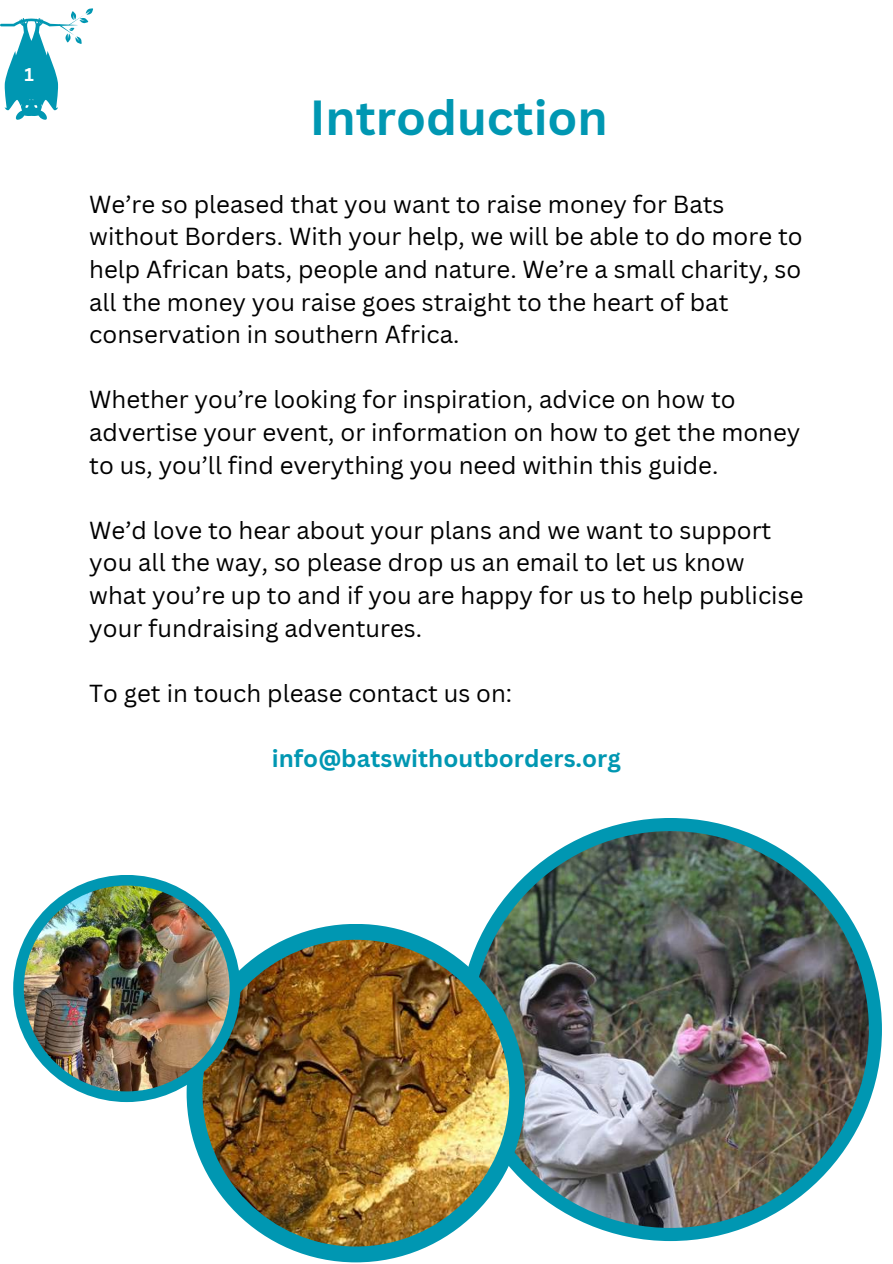
<style>
.page{position:relative;width:893px;height:1264px;background:#fff}
.page>*{position:absolute;margin:0;border:0;box-sizing:border-box;transform-origin:0 0}
.t1{font:700 48px "Canva Sans";color:#0097b2}
.t2{font:24px/32.5px "Canva Sans";color:#000}
.t3{font:700 24px "Canva Sans";color:#0097b2}
.t4{font:700 18px "Canva Sans";color:#fff}
</style>
<div class="page">
<svg style="left:0;top:8px;width:93px;height:112px"></svg>
<div style="left:459px;top:818px;width:422px;height:422px;background:#0097b2;border-radius:50%"></div>
<img style="left:472px;top:831px;width:396px;height:396px;border-radius:50%">
<div style="left:187px;top:923px;width:338px;height:339px;background:#0097b2;border-radius:50%"></div>
<img style="left:202px;top:939px;width:307px;height:307px;border-radius:50%">
<div style="left:13px;top:875px;width:227px;height:227px;background:#0097b2;border-radius:50%"></div>
<img style="left:24px;top:885px;width:206px;height:206px;border-radius:50%">
<p class="t4" style="left:24px;top:62px;width:11px">1</p>
<h1 class="t1" style="left:310px;top:84px;width:299px">Introduction</h1>
<p class="t2" style="left:89px;top:187px;width:715px">We’re so pleased that you want to raise money for Bats without Borders. With your help, we will be able to do more to help African bats, people and nature. We’re a small charity, so all the money you raise goes straight to the heart of bat conservation in southern Africa.</p>
<p class="t2" style="left:89px;top:383px;width:712px">Whether you’re looking for inspiration, advice on how to advertise your event, or information on how to get the money to us, you’ll find everything you need within this guide.</p>
<p class="t2" style="left:89px;top:513px;width:715px">We’d love to hear about your plans and we want to support you all the way, so please drop us an email to let us know what you’re up to and if you are happy for us to help publicise your fundraising adventures.</p>
<p class="t2" style="left:89px;top:676px;width:424px">To get in touch please contact us on:</p>
<p class="t3" style="left:272px;top:741px;width:350px">info@batswithoutborders.org</p>
</div>
